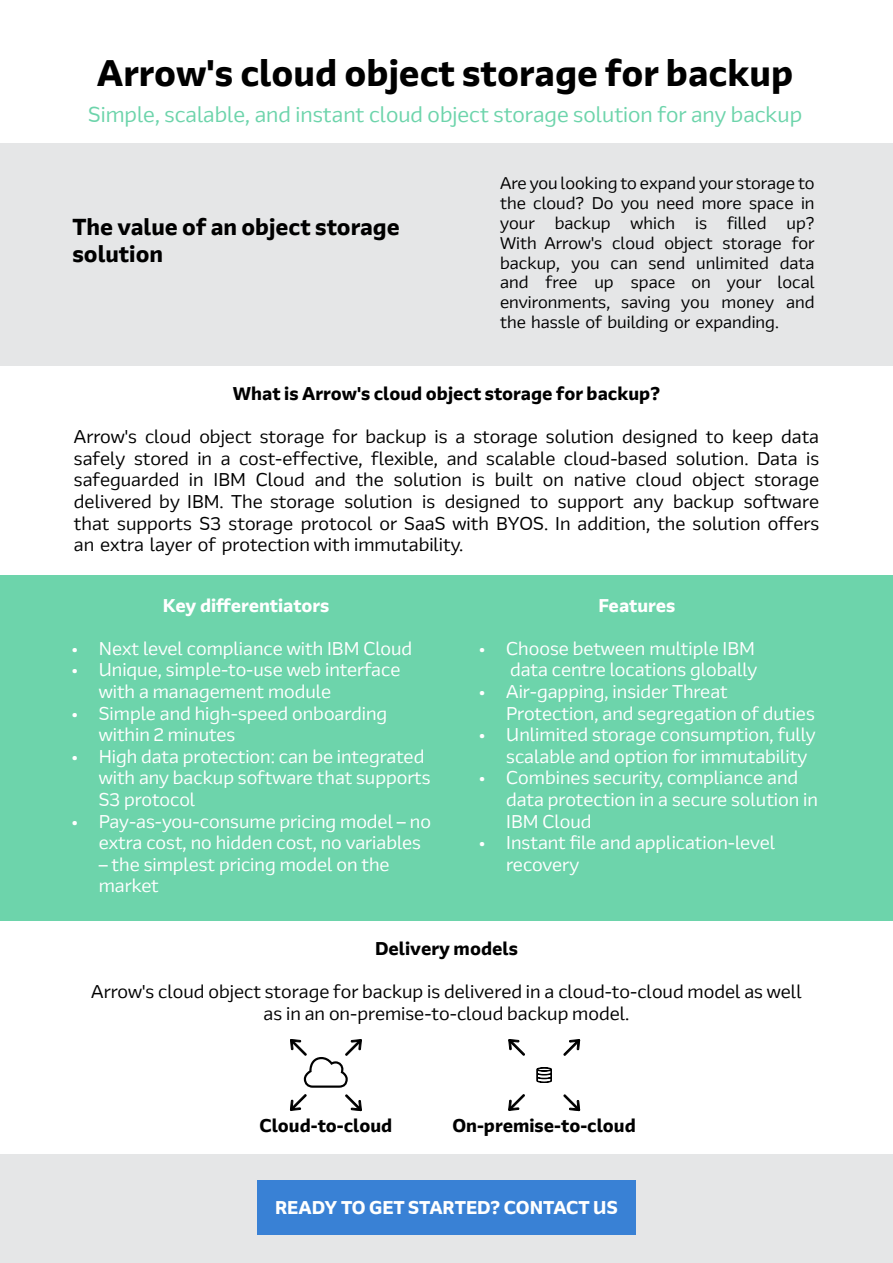
<style>
.page{position:relative;width:893px;height:1263px;background:#fff}
.page>*{position:absolute;margin:0;border:0;box-sizing:border-box;transform-origin:0 0}
.t1{font:700 36px "Arrow Display";color:#000}
.t2{font:700 22.5px/27px "Arrow Display";color:#000}
.t3{font:21px "Arrow Display";color:#6dd4ab}
.t4{font:18px/21.6px "Arrow Display";color:#fff}
.t5{font:18px/21.6px "Arrow Display";color:#000;text-align:center}
.t6{font:700 18px "Arrow Display";color:#000}
.t7{font:700 18px "Arrow Display";color:#fff}
.t8{font:16.5px/19.8px "Arrow Display";color:#000;text-align:justify}
</style>
<div class="page">
<div style="left:0;top:144px;width:893px;height:222px;background:#e5e6e7"></div>
<div style="left:0;top:1155px;width:893px;height:108px;background:#e5e6e7"></div>
<div style="left:0;top:576px;width:893px;height:345px;background:#6dd4ab"></div>
<svg style="left:290px;top:1039px;width:72px;height:72px"></svg>
<svg style="left:508px;top:1039px;width:17px;height:17px"></svg>
<svg style="left:563px;top:1039px;width:17px;height:17px"></svg>
<svg style="left:563px;top:1094px;width:17px;height:17px"></svg>
<svg style="left:508px;top:1094px;width:17px;height:17px"></svg>
<svg style="left:536px;top:1067px;width:16px;height:16px"></svg>
<div style="left:257px;top:1180px;width:379px;height:54px;background:#3981d5"></div>
<h1 class="t1" style="left:97px;top:50px;width:698px">Arrow's cloud object storage for backup</h1>
<p class="t3" style="left:88px;top:102px;width:716px">Simple, scalable, and instant cloud object storage solution for any backup</p>
<p class="t2" style="left:72px;top:214px;width:329px">The value of an object storage solution</p>
<p class="t8" style="left:500px;top:173px;width:316px">Are you looking to expand your storage to the cloud? Do you need more space in your backup which is filled up?<br>With Arrow's cloud object storage for backup, you can send unlimited data and free up space on your local environments, saving you money and the hassle of building or expanding.</p>
<p class="t6" style="left:233px;top:382px;width:429px">What is Arrow's cloud object storage for backup?</p>
<p class="t5" style="left:74px;top:426px;width:747px;text-align:justify">Arrow's cloud object storage for backup is a storage solution designed to keep data safely stored in a cost-effective, flexible, and scalable cloud-based solution. Data is safeguarded in IBM Cloud and the solution is built on native cloud object storage delivered by IBM. The storage solution is designed to support any backup software that supports S3 storage protocol or SaaS with BYOS. In addition, the solution offers an extra layer of protection with immutability.</p>
<p class="t7" style="left:163px;top:594px;width:168px">Key differentiators</p>
<p class="t4" style="left:72px;top:637px;width:342px">• Next level compliance with IBM Cloud</p>
<p class="t4" style="left:99px;top:659px;width:303px;text-indent:-27px">• Unique, simple-to-use web interface with a management module</p>
<p class="t4" style="left:99px;top:702px;width:290px;text-indent:-27px">• Simple and high-speed onboarding within 2 minutes</p>
<p class="t4" style="left:99px;top:745px;width:333px;text-indent:-27px">• High data protection: can be integrated with any backup software that supports<br>S3 protocol</p>
<p class="t4" style="left:99px;top:810px;width:334px;text-indent:-27px">• Pay-as-you-consume pricing model – no extra cost, no hidden cost, no variables</p>
<p class="t4" style="left:99px;top:853px;width:292px">– the simplest pricing model on the market</p>
<p class="t7" style="left:599px;top:594px;width:78px">Features</p>
<p class="t4" style="left:479px;top:637px;width:280px;text-align:right">• Choose between multiple IBM data centre locations globally</p>
<p class="t4" style="left:506px;top:680px;width:310px;text-indent:-27px">• Air-gapping, insider Threat<br>Protection, and segregation of duties</p>
<p class="t4" style="left:506px;top:724px;width:311px;text-indent:-27px">• Unlimited storage consumption, fully scalable and option for immutability</p>
<p class="t4" style="left:506px;top:767px;width:313px;text-indent:-27px">• Combines security, compliance and data protection in a secure solution in<br>IBM Cloud</p>
<p class="t4" style="left:506px;top:832px;width:270px;text-indent:-27px">• Instant file and application-level recovery</p>
<p class="t6" style="left:375px;top:937px;width:144px">Delivery models</p>
<p class="t5" style="left:91px;top:981px;width:712px">Arrow's cloud object storage for backup is delivered in a cloud-to-cloud model as well as in an on-premise-to-cloud backup model.</p>
<p class="t6" style="left:259px;top:1114px;width:134px">Cloud-to-cloud</p>
<p class="t6" style="left:452px;top:1114px;width:185px">On-premise-to-cloud</p>
<p class="t7" style="left:275px;top:1196px;width:344px">READY TO GET STARTED? CONTACT US</p>
</div>
